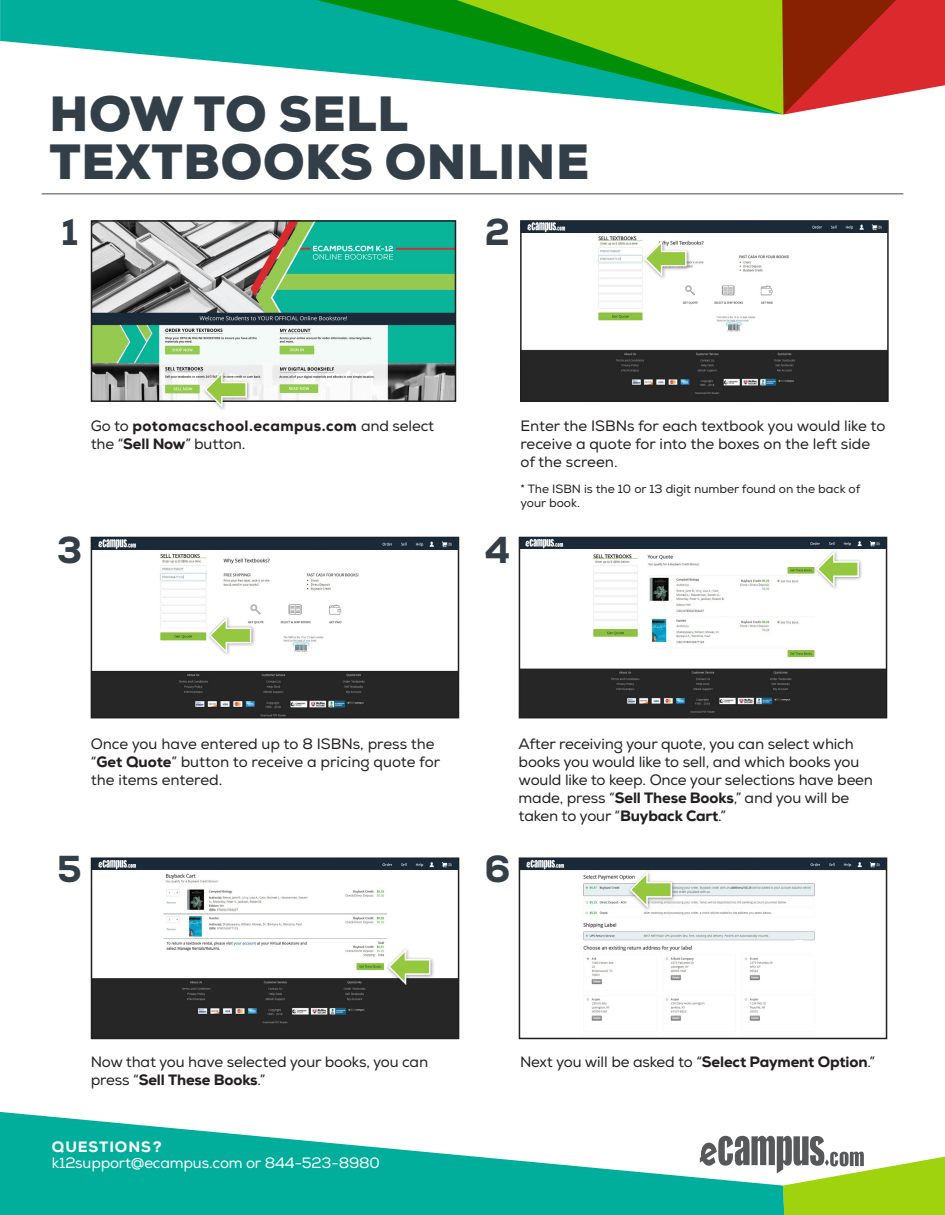
<style>
.page{position:relative;width:945px;height:1215px;background:#fff}
.page>*{position:absolute;margin:0;border:0;box-sizing:border-box;transform-origin:0 0}
.t1{font:900 48px "Nexa";letter-spacing:.015em;color:#333f48}
.t2{font:800 37.5px "Nexa";color:#323e48}
.t3{font:15px/18px "Nexa";letter-spacing:-.01em;color:#231f20}
.t4{font:800 15px/18px "Nexa";letter-spacing:.03em;color:#231f20}
.t5{font:15px "Nexa";letter-spacing:-.01em;color:#fff}
.t6{font:800 15px "Nexa";letter-spacing:.06em;color:#fff}
.t7{font:12px/14.4px "Nexa";color:#231f20}
.s1{font-weight:400}
.s2{font-weight:800}
</style>
<div class="page">
<img style="left:94px;top:549px;width:362px;height:166px">
<div style="left:91px;top:537px;width:368px;height:181px;border:2px solid #231f20"></div>
<img style="left:94px;top:223px;width:359px;height:176px">
<div style="left:91px;top:220px;width:365px;height:182px;border:2px solid #231f20"></div>
<img style="left:523px;top:232px;width:363px;height:167px">
<div style="left:520px;top:220px;width:369px;height:182px;border:2px solid #231f20"></div>
<img style="left:522px;top:554px;width:362px;height:161px">
<div style="left:519px;top:537px;width:368px;height:181px;border:2px solid #231f20"></div>
<img style="left:94px;top:873px;width:362px;height:163px">
<div style="left:91px;top:857px;width:368px;height:182px;border:2px solid #231f20"></div>
<img style="left:583px;top:874px;width:232px;height:147px">
<div style="left:519px;top:857px;width:368px;height:182px;border:2px solid #231f20"></div>
<img style="left:92px;top:538px;width:366px;height:11px">
<img style="left:520px;top:859px;width:365px;height:11px">
<img style="left:520px;top:537px;width:365px;height:12px">
<hr style="left:42px;top:194px;width:861px;height:1px;background:#464b54">
<svg style="left:0;top:1112px;width:772px;height:103px;fill:#00ae9b"></svg>
<svg style="left:700px;top:1136px;width:245px;height:79px"></svg>
<svg style="left:0;top:0;width:110px;height:52px;background:#1db7a6"></svg>
<svg style="left:110px;top:0;width:672px;height:115px"></svg>
<svg style="left:782px;top:0;width:163px;height:115px;background:#c24239"></svg>
<div style="left:202px;top:369px;width:49px;height:43px;background:#231f20;opacity:.45"></div>
<svg style="left:204px;top:371px;width:43px;height:37px"></svg>
<div style="left:642px;top:238px;width:49px;height:43px;background:#231f20;opacity:.45"></div>
<svg style="left:644px;top:240px;width:43px;height:37px"></svg>
<div style="left:385px;top:946px;width:50px;height:43px;background:#231f20;opacity:.45"></div>
<svg style="left:388px;top:949px;width:43px;height:36px"></svg>
<div style="left:795px;top:940px;width:8px;height:6px;background:#fff"></div>
<div style="left:206px;top:615px;width:49px;height:43px;background:#231f20;opacity:.45"></div>
<svg style="left:209px;top:617px;width:42px;height:37px"></svg>
<div style="left:814px;top:549px;width:49px;height:42px;background:#231f20;opacity:.45"></div>
<svg style="left:816px;top:551px;width:43px;height:36px"></svg>
<div style="left:627px;top:869px;width:49px;height:43px;background:#231f20;opacity:.45"></div>
<svg style="left:630px;top:871px;width:42px;height:37px"></svg>
<img style="left:92px;top:859px;width:366px;height:11px">
<img style="left:522px;top:222px;width:365px;height:10px">
<p class="t1" style="left:49px;top:82px;width:360px">HOW TO SELL</p>
<p class="t1" style="left:49px;top:130px;width:541px">TEXTBOOKS ONLINE</p>
<p class="t2" style="left:61px;top:208px;width:18px">1</p>
<p class="t2" style="left:485px;top:208px;width:27px">2</p>
<p class="t2" style="left:57px;top:526px;width:27px">3</p>
<p class="t4" style="left:91px;top:417px;width:345px"><span class="s1">Go to</span> potomacschool.ecampus.com <span class="s1">and select the “</span>Sell Now<span class="s1">” button.</span></p>
<p class="t3" style="left:520px;top:417px;width:367px">Enter the ISBNs for each textbook you would like to receive a quote for into the boxes on the left side of the screen.</p>
<p class="t7" style="left:520px;top:481px;width:341px">* The ISBN is the 10 or 13 digit number found on the back of your book.</p>
<p class="t2" style="left:485px;top:526px;width:27px">4</p>
<p class="t3" style="left:91px;top:735px;width:351px">Once you have entered up to 8 ISBNs, press the “<span class="s2">Get Quote</span>” button to receive a pricing quote for the items entered.</p>
<p class="t3" style="left:519px;top:735px;width:356px">After receiving your quote, you can select which books you would like to sell, and which books you would like to keep. Once your selections have been made, press “<span class="s2">Sell These Books</span>,” and you will be taken to your “<span class="s2">Buyback Cart</span>.”</p>
<p class="t2" style="left:57px;top:846px;width:26px">5</p>
<p class="t2" style="left:485px;top:846px;width:28px">6</p>
<p class="t3" style="left:91px;top:1053px;width:339px">Now that you have selected your books, you can press “<span class="s2">Sell These Books</span>.”</p>
<p class="t3" style="left:520px;top:1053px;width:357px">Next you will be asked to “<span class="s2">Select Payment Option</span>.”</p>
<p class="t6" style="left:52px;top:1137px;width:111px">QUESTIONS?</p>
<p class="t5" style="left:52px;top:1154px;width:330px">k12support@ecampus.com or 844-523-8980</p>
</div>
